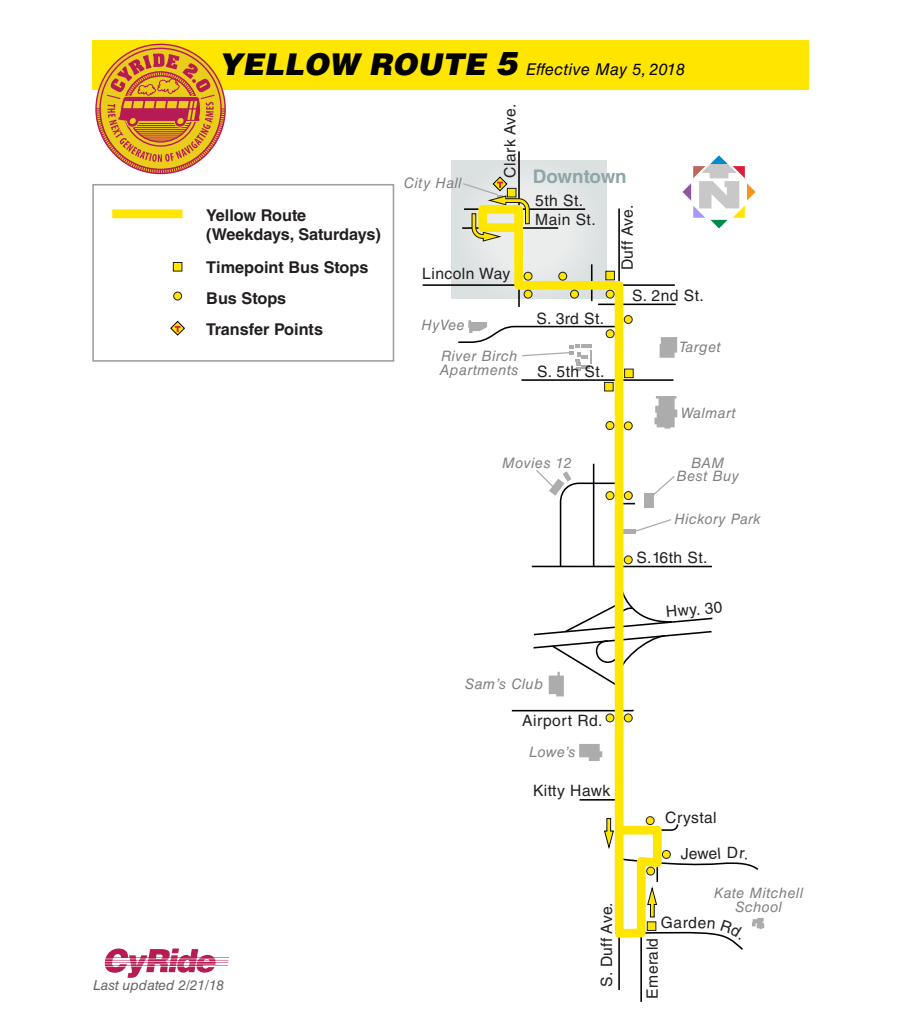
<style>
.page{position:relative;width:902px;height:1020px;background:#fff}
.page>*{position:absolute;margin:0;border:0;box-sizing:border-box;transform-origin:0 0}
.t1{font:700 18.75px "Helvetica LT Std";color:#8fa5a8}
.t2{font:700 16.25px/30.6px "Helvetica LT Std";color:#231f20}
.t3{font:italic 16.25px "Helvetica LT Std";letter-spacing:.02em;color:#000}
.t4{font:15.62px/18.8px "Helvetica LT Std";letter-spacing:.03em;color:#231f20}
.t5{font:italic 14.38px/13.8px "Helvetica LT Std";letter-spacing:.035em;color:#808080;text-align:center}
.t6{font:italic 13.75px "Helvetica LT Std";color:#646464}
.s1{font-weight:900;font-size:30px}
.s2{font-weight:900;font-size:32.5px}
</style>
<div class="page">
<div style="left:451px;top:160px;width:155px;height:138px;background:#dbe0e1"></div>
<hr style="left:618px;top:208px;width:2px;height:781px;background:#000">
<hr style="left:521px;top:379px;width:152px;height:2px;background:#000">
<hr style="left:518px;top:151px;width:2px;height:156px;background:#000">
<hr style="left:598px;top:303px;width:77px;height:2px;background:#000">
<hr style="left:423px;top:284px;width:252px;height:2px;background:#000">
<hr style="left:640px;top:863px;width:2px;height:138px;background:#000">
<svg style="left:666px;top:617px;width:47px;height:20px"></svg>
<svg style="left:666px;top:396px;width:11px;height:32px"></svg>
<svg style="left:666px;top:337px;width:11px;height:20px"></svg>
<svg style="left:474px;top:200px;width:192px;height:617px"></svg>
<svg style="left:458px;top:320px;width:162px;height:50px"></svg>
<svg style="left:530px;top:468px;width:182px;height:100px"></svg>
<svg style="left:462px;top:176px;width:97px;height:66px"></svg>
<div style="left:507px;top:188px;width:9px;height:9px;background:#ffe600;border:1px solid #231f20"></div>
<div style="left:624px;top:368px;width:9px;height:10px;background:#ffe600;border:1px solid #231f20"></div>
<div style="left:604px;top:382px;width:9px;height:9px;background:#ffe600;border:1px solid #231f20"></div>
<div style="left:605px;top:271px;width:9px;height:9px;background:#ffe600;border:1px solid #231f20"></div>
<div style="left:524px;top:272px;width:8px;height:8px;background:#ffe600;border-radius:50%"></div>
<div style="left:524px;top:272px;width:8px;height:8px;border:1px solid #231f20;border-radius:50%"></div>
<div style="left:524px;top:290px;width:8px;height:8px;background:#ffe600;border-radius:50%"></div>
<div style="left:524px;top:290px;width:8px;height:8px;border:1px solid #231f20;border-radius:50%"></div>
<div style="left:570px;top:290px;width:8px;height:8px;background:#ffe600;border-radius:50%"></div>
<div style="left:570px;top:290px;width:9px;height:8px;border:1px solid #231f20;border-radius:50%"></div>
<div style="left:606px;top:290px;width:8px;height:8px;background:#ffe600;border-radius:50%"></div>
<div style="left:606px;top:290px;width:8px;height:8px;border:1px solid #231f20;border-radius:50%"></div>
<div style="left:606px;top:329px;width:8px;height:8px;background:#ffe600;border-radius:50%"></div>
<div style="left:606px;top:329px;width:8px;height:9px;border:1px solid #231f20;border-radius:50%"></div>
<div style="left:606px;top:421px;width:8px;height:8px;background:#ffe600;border-radius:50%"></div>
<div style="left:606px;top:421px;width:8px;height:8px;border:1px solid #231f20;border-radius:50%"></div>
<div style="left:624px;top:315px;width:8px;height:8px;background:#ffe600;border-radius:50%"></div>
<div style="left:624px;top:315px;width:8px;height:8px;border:1px solid #231f20;border-radius:50%"></div>
<div style="left:624px;top:422px;width:8px;height:7px;background:#ffe600;border-radius:50%"></div>
<div style="left:624px;top:421px;width:8px;height:9px;border:1px solid #231f20;border-radius:50%"></div>
<div style="left:624px;top:555px;width:8px;height:8px;background:#ffe600;border-radius:50%"></div>
<div style="left:624px;top:555px;width:8px;height:9px;border:1px solid #231f20;border-radius:50%"></div>
<div style="left:624px;top:713px;width:8px;height:8px;background:#ffe600;border-radius:50%"></div>
<div style="left:624px;top:713px;width:8px;height:9px;border:1px solid #231f20;border-radius:50%"></div>
<div style="left:646px;top:816px;width:8px;height:8px;border:1px solid #231f20;border-radius:50%"></div>
<div style="left:606px;top:713px;width:8px;height:8px;background:#ffe600;border-radius:50%"></div>
<div style="left:606px;top:713px;width:8px;height:9px;border:1px solid #231f20;border-radius:50%"></div>
<div style="left:606px;top:491px;width:8px;height:8px;background:#ffe600;border-radius:50%"></div>
<div style="left:606px;top:491px;width:8px;height:8px;border:1px solid #231f20;border-radius:50%"></div>
<div style="left:624px;top:491px;width:8px;height:8px;background:#ffe600;border-radius:50%"></div>
<div style="left:624px;top:491px;width:8px;height:8px;border:1px solid #231f20;border-radius:50%"></div>
<div style="left:559px;top:272px;width:8px;height:8px;background:#ffe600;border-radius:50%"></div>
<div style="left:558px;top:272px;width:9px;height:8px;border:1px solid #231f20;border-radius:50%"></div>
<div style="left:92px;top:184px;width:302px;height:177px;border:2px solid #a0a0a0"></div>
<div style="left:112px;top:209px;width:70px;height:9px;background:#ffe600"></div>
<div style="left:92px;top:40px;width:717px;height:50px;background:#ffe600"></div>
<svg style="left:170px;top:320px;width:15px;height:16px"></svg>
<div style="left:173px;top:262px;width:9px;height:9px;background:#ffe600;border:1px solid #231f20"></div>
<div style="left:174px;top:292px;width:8px;height:8px;background:#ffe600;border-radius:50%"></div>
<div style="left:173px;top:292px;width:9px;height:8px;border:1px solid #231f20;border-radius:50%"></div>
<svg style="left:105px;top:948px;width:124px;height:29px"></svg>
<svg style="left:682px;top:155px;width:73px;height:73px"></svg>
<svg style="left:96px;top:53px;width:129px;height:121px"></svg>
<svg style="left:604px;top:817px;width:160px;height:134px"></svg>
<p class="t3" style="left:219px;top:60px;width:468px"><span class="s1">YELLOW ROUTE</span> <span class="s2">5</span> Effective May 5, 2018</p>
<p class="t2" style="left:206px;top:205px;width:176px;line-height:18.8px">Yellow Route (Weekdays, Saturdays)</p>
<p class="t2" style="left:206px;top:252px;width:164px">Timepoint Bus Stops<br>Bus Stops<br>Transfer Points</p>
<p class="t6" style="left:93px;top:976px;width:132px">Last updated 2/21/18</p>
<p class="t5" style="left:404px;top:176px;width:59px">City Hall</p>
<p class="t4" style="left:501px;top:178px;width:76px;rotate:-90deg">Clark Ave.</p>
<p class="t4" style="left:422px;top:264px;width:90px">Lincoln Way</p>
<p class="t5" style="left:421px;top:317px;width:45px">HyVee</p>
<p class="t5" style="left:440px;top:349px;width:80px;text-align:left">River Birch<br>Apartments</p>
<p class="t1" style="left:533px;top:165px;width:95px">Downtown</p>
<p class="t4" style="left:535px;top:191px;width:62px">5th St.<br>Main St.</p>
<p class="t4" style="left:536px;top:308px;width:69px">S. 3rd St.</p>
<p class="t4" style="left:537px;top:362px;width:69px">S. 5th St.</p>
<p class="t4" style="left:618px;top:270px;width:67px;rotate:-90deg">Duff Ave.</p>
<p class="t4" style="left:632px;top:286px;width:73px">S. 2nd St.</p>
<p class="t5" style="left:679px;top:339px;width:43px">Target</p>
<p class="t5" style="left:681px;top:405px;width:56px">Walmart</p>
<p class="t5" style="left:502px;top:455px;width:71px">Movies 12</p>
<p class="t5" style="left:465px;top:676px;width:80px">Sam’s Club</p>
<p class="t4" style="left:522px;top:710px;width:82px">Airport Rd.</p>
<p class="t5" style="left:529px;top:745px;width:48px">Lowe’s</p>
<p class="t4" style="left:533px;top:780px;width:79px">Kitty Hawk</p>
<p class="t4" style="left:597px;top:986px;width:86px;rotate:-90deg">S. Duff Ave.</p>
<p class="t5" style="left:676px;top:455px;width:64px">BAM<br>Best Buy</p>
<p class="t5" style="left:674px;top:512px;width:88px">Hickory Park</p>
<p class="t4" style="left:636px;top:547px;width:73px">S.16th St.</p>
<p class="t4" style="left:665px;top:602px;width:58px;rotate:-5deg">Hwy. 30</p>
<p class="t4" style="left:665px;top:807px;width:53px">Crystal</p>
<p class="t4" style="left:727px;top:843px;width:13px">D</p>
<p class="t4" style="left:643px;top:998px;width:62px;rotate:-90deg">Emerald</p>
<p class="t4" style="left:673px;top:912px;width:16px">ar</p>
<p class="t5" style="left:714px;top:885px;width:91px">Kate Mitchell<br>School</p>
</div>
